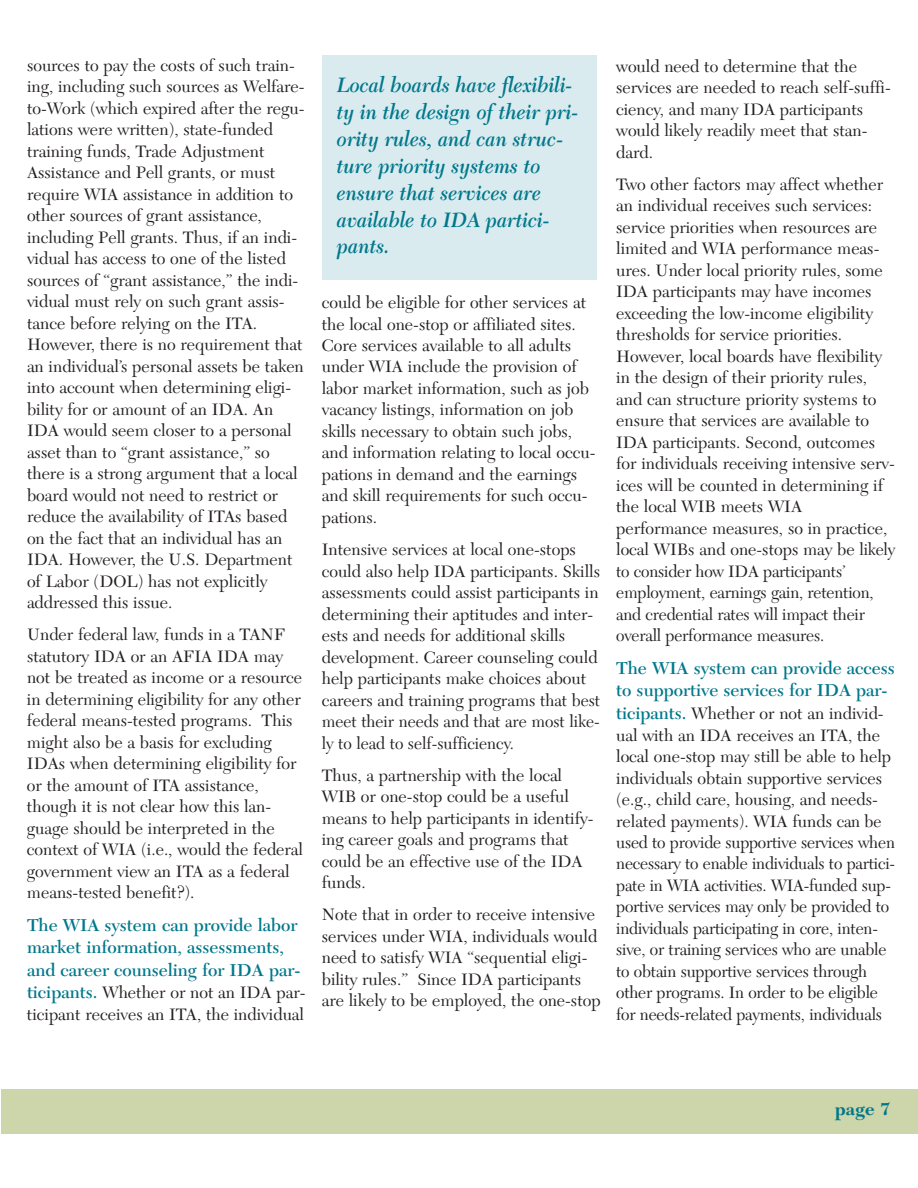
<style>
.page{position:relative;width:918px;height:1188px;background:#fff}
.page>*{position:absolute;margin:0;border:0;box-sizing:border-box;transform-origin:0 0}
.t1{font:italic 600 21.75px/26.8px "New Caledonia";letter-spacing:-.01em;color:#00788b;scale:.95 1}
.t2{font:600 18px/22.4px "New Caledonia";color:#00788b}
.t3{font:700 18px "New Caledonia";color:#00788b}
.t4{font:17.25px/21.5px "New Caledonia";color:#231f20}
.s1{font-weight:600;font-size:18px;color:#00788b}
</style>
<div class="page">
<div style="left:1px;top:1089px;width:917px;height:45px;background:#cdd5aa"></div>
<div style="left:322px;top:56px;width:275px;height:224px;background:#daebef"></div>
<p class="t4" style="left:27px;top:56px;width:279px">sources to pay the costs of such train&shy;ing, including such sources as Welfare&shy;to-Work (which expired after the regu&shy;lations were written), state-funded training funds, Trade Adjustment Assistance and Pell grants, or must require WIA assistance in addition to other sources of grant assistance, including Pell grants. Thus, if an indi&shy;vidual has access to one of the listed sources of “grant assistance,” the indi&shy;vidual must rely on such grant assis&shy;tance before relying on the ITA.<br>However, there is no requirement that an individual’s personal assets be taken into account when determining eligi&shy;bility for or amount of an IDA. An IDA would seem closer to a personal asset than to “grant assistance,” so there is a strong argument that a local board would not need to restrict or reduce the availability of ITAs based on the fact that an individual has an IDA. However, the U.S. Department of Labor (DOL) has not explicitly addressed this issue.</p>
<p class="t4" style="left:27px;top:626px;width:278px">Under federal law, funds in a TANF statutory IDA or an AFIA IDA may not be treated as income or a resource in determining eligibility for any other federal means-tested programs. This might also be a basis for excluding IDAs when determining eligibility for or the amount of ITA assistance, though it is not clear how this lan&shy;guage should be interpreted in the context of WIA (i.e., would the federal government view an ITA as a federal means-tested benefit?).</p>
<p class="t2" style="left:27px;top:916px;width:275px">The WIA system can provide labor market information, assessments, and career counseling for IDA par-</p>
<p class="t4" style="left:27px;top:983px;width:280px;line-height:21.9px"><span class="s1">ticipants.</span> Whether or not an IDA par&shy;ticipant receives an ITA, the individual</p>
<p class="t1" style="left:337px;top:74px;width:256px">Local boards have flexibili&shy;ty in the design of their pri&shy;ority rules, and can struc&shy;ture priority systems to ensure that services are available to IDA partici&shy;pants.</p>
<p class="t4" style="left:322px;top:293px;width:275px">could be eligible for other services at the local one-stop or affiliated sites.<br>Core services available to all adults under WIA include the provision of labor market information, such as job vacancy listings, information on job skills necessary to obtain such jobs, and information relating to local occu&shy;pations in demand and the earnings and skill requirements for such occu&shy;pations.</p>
<p class="t4" style="left:322px;top:541px;width:280px">Intensive services at local one-stops could also help IDA participants. Skills assessments could assist participants in determining their aptitudes and inter&shy;ests and needs for additional skills development. Career counseling could help participants make choices about careers and training programs that best meet their needs and that are most like&shy;ly to lead to self-sufficiency.</p>
<p class="t4" style="left:322px;top:766px;width:273px">Thus, a partnership with the local<br>WIB or one-stop could be a useful means to help participants in identify&shy;ing career goals and programs that could be an effective use of the IDA funds.</p>
<p class="t4" style="left:322px;top:906px;width:280px">Note that in order to receive intensive services under WIA, individuals would need to satisfy WIA “sequential eligi&shy;bility rules.” Since IDA participants are likely to be employed, the one-stop</p>
<p class="t4" style="left:616px;top:57px;width:276px">would need to determine that the services are needed to reach self-suffi&shy;ciency, and many IDA participants would likely readily meet that stan&shy;dard.</p>
<p class="t4" style="left:616px;top:175px;width:281px">Two other factors may affect whether an individual receives such services: service priorities when resources are limited and WIA performance meas&shy;ures. Under local priority rules, some IDA participants may have incomes exceeding the low-income eligibility thresholds for service priorities.<br>However, local boards have flexibility in the design of their priority rules, and can structure priority systems to ensure that services are available to IDA participants. Second, outcomes for individuals receiving intensive serv&shy;ices will be counted in determining if the local WIB meets WIA performance measures, so in practice, local WIBs and one-stops may be likely to consider how IDA participants’ employment, earnings gain, retention, and credential rates will impact their overall performance measures.</p>
<p class="t2" style="left:616px;top:659px;width:280px">The WIA system can provide access to supportive services for IDA par-</p>
<p class="t4" style="left:616px;top:704px;width:280px"><span class="s1">ticipants.</span> Whether or not an individ&shy;ual with an IDA receives an ITA, the local one-stop may still be able to help individuals obtain supportive services (e.g., child care, housing, and needs&shy;related payments). WIA funds can be used to provide supportive services when necessary to enable individuals to partici&shy;pate in WIA activities. WIA-funded sup&shy;portive services may only be provided to individuals participating in core, inten&shy;sive, or training services who are unable to obtain supportive services through other programs. In order to be eligible for needs-related payments, individuals</p>
<p class="t3" style="left:835px;top:1102px;width:57px">page 7</p>
</div>
